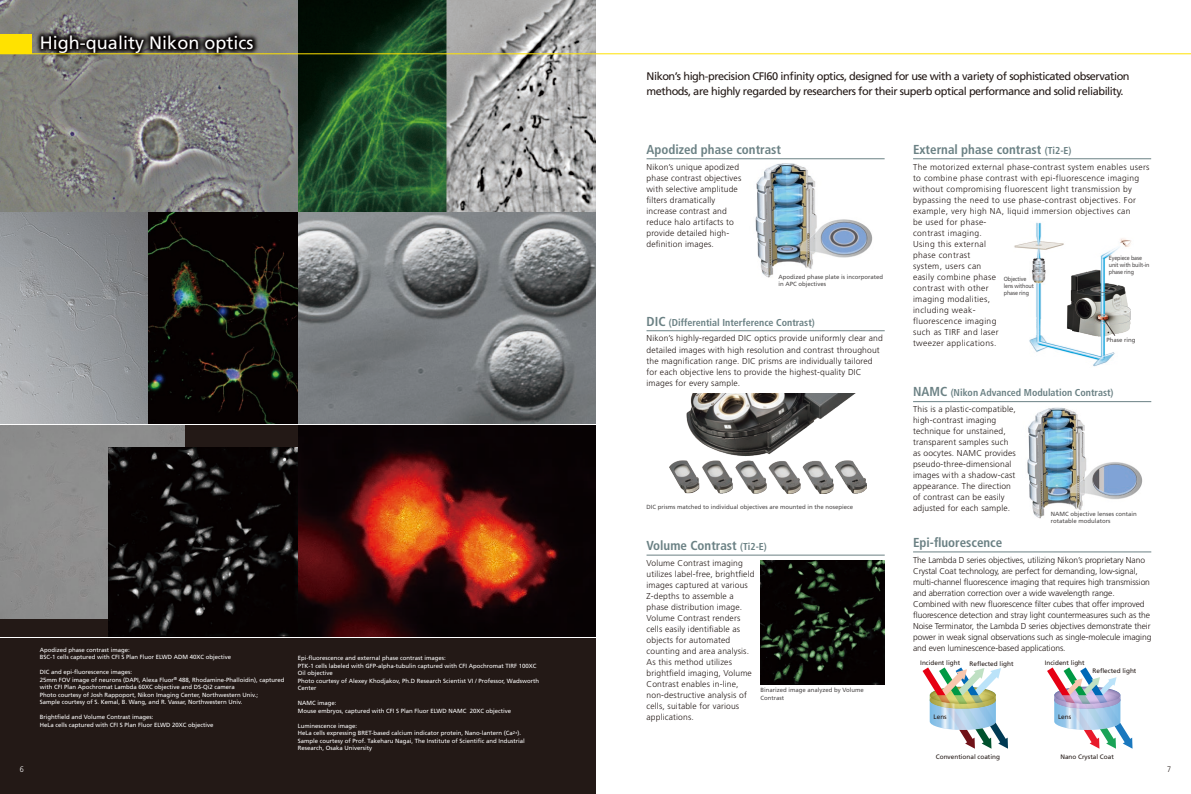
<style>
.page{position:relative;width:1191px;height:794px;background:#fff}
.page>*{position:absolute;margin:0;border:0;box-sizing:border-box;transform-origin:0 0}
.t1{font:18px "Frutiger LT Std";color:#fff}
.t2{font:700 condensed 13px "Frutiger LT Std";color:#6b8184}
.t3{font:11px/15px "Frutiger LT Std";letter-spacing:-.04em;color:#231916}
.t4{font:700 condensed 10px "Frutiger LT Std";color:#6b8184}
.t5{font:300 8.5px/11px "Frutiger LT Std";letter-spacing:.02em;color:#231916}
.t6{font:300 8.5px/11px "Frutiger LT Std";letter-spacing:-.01em;color:#231916}
.t7{font:300 8.5px/11px "Frutiger LT Std";letter-spacing:.04em;color:#231916}
.t8{font:300 8px "Frutiger LT Std";color:#231916;scale:.9 1}
.t9{font:300 8px "Frutiger LT Std";color:#fff;scale:.9 1}
.t10{font:6.4px "Frutiger LT Std";color:#231916}
.t11{font:6px/7.5px "Frutiger LT Std";color:#fff}
.t12{font:6px/7.5px "Frutiger LT Std";color:#4d4a4a}
.t13{font:6px/7px "Frutiger LT Std";letter-spacing:-.025em;color:#4d4a4a;scale:.9 1}
.s1{font-size:13px}
.s2{font-size:10px}
</style>
<div class="page">
<div style="left:0;top:425px;width:297px;height:211px;background:#231916"></div>
<img style="left:298px;top:213px;width:297px;height:423px">
<img style="left:0;top:0;width:595px;height:211px">
<img style="left:0;top:213px;width:297px;height:211px">
<div style="left:0;top:425px;width:184px;height:193px;background:#8d8d8d"></div>
<img style="left:108px;top:448px;width:189px;height:188px">
<div style="left:0;top:638px;width:595px;height:156px;background:#231916"></div>
<hr style="left:913px;top:159px;width:238px;height:1px;background:#6b8184">
<img style="left:1014px;top:222px;width:117px;height:145px">
<img style="left:755px;top:163px;width:118px;height:115px">
<hr style="left:646px;top:159px;width:238px;height:1px;background:#6b8184">
<hr style="left:646px;top:330px;width:238px;height:1px;background:#6b8184">
<hr style="left:913px;top:401px;width:238px;height:1px;background:#6b8184">
<hr style="left:913px;top:552px;width:238px;height:1px;background:#6b8184">
<hr style="left:646px;top:555px;width:238px;height:1px;background:#6b8184">
<svg style="left:35px;top:29px;width:225px;height:30px;background:#464440"></svg>
<img style="left:1027px;top:407px;width:116px;height:112px">
<img style="left:669px;top:393px;width:197px;height:100px">
<img style="left:922px;top:667px;width:86px;height:82px">
<svg style="left:1047px;top:667px;width:86px;height:82px"></svg>
<svg style="left:1102px;top:317px;width:13px;height:19px"></svg>
<div style="left:0;top:34px;width:31px;height:20px;background:#ffe200"></div>
<hr style="left:0;top:53px;width:1191px;height:1px;background:#ffe200">
<img style="left:760px;top:560px;width:124px;height:124px">
<h1 class="t1" style="left:40px;top:32px;width:215px">High-quality Nikon optics</h1>
<p class="t9" style="left:20px;top:765px;width:6px">6</p>
<p class="t11" style="left:40px;top:645px;width:193px">Apodized phase contrast image:<br>BSC-1 cells captured with CFI S Plan Fluor ELWD ADM 40XC objective</p>
<p class="t11" style="left:40px;top:668px;width:246px">DIC and epi-fluorescence images:<br>25mm FOV image of neurons (DAPI, Alexa Fluor<sup>®</sup> 488, Rhodamine-Phalloidin), captured with CFI Plan Apochromat Lambda 60XC objective and DS-Qi2 camera<br>Photo courtesy of Josh Rappoport, Nikon Imaging Center, Northwestern Univ.;<br>Sample courtesy of S. Kemal, B. Wang, and R. Vassar, Northwestern Univ.</p>
<p class="t11" style="left:40px;top:713px;width:175px">Brightfield and Volume Contrast images:<br>HeLa cells captured with CFI S Plan Fluor ELWD 20XC objective</p>
<p class="t11" style="left:298px;top:654px;width:243px">Epi-fluorescence and external phase contrast images:<br>PTK-1 cells labeled with GFP-alpha-tubulin captured with CFI Apochromat TIRF 100XC Oil objective<br>Photo courtesy of Alexey Khodjakov, Ph.D Research Scientist VI / Professor, Wadsworth Center</p>
<p class="t11" style="left:298px;top:699px;width:215px">NAMC image:<br>Mouse embryos, captured with CFI S Plan Fluor ELWD NAMC 20XC objective</p>
<p class="t11" style="left:298px;top:721px;width:228px">Luminescence image:<br>HeLa cells expressing BRET-based calcium indicator protein, Nano-lantern (Ca<sup>2+</sup>).<br>Sample courtesy of Prof. Takeharu Nagai, The Institute of Scientific and Industrial Research, Osaka University</p>
<p class="t3" style="left:646px;top:69px;width:484px">Nikon’s high-precision CFI60 infinity optics, designed for use with a variety of sophisticated observation methods, are highly regarded by researchers for their superb optical performance and solid reliability.</p>
<h2 class="t2" style="left:646px;top:141px;width:136px">Apodized phase contrast</h2>
<p class="t5" style="left:646px;top:161px;width:96px">Nikon’s unique apodized phase contrast objectives with selective amplitude filters dramatically increase contrast and reduce halo artifacts to provide detailed high&shy;definition images.</p>
<p class="t12" style="left:778px;top:273px;width:106px">Apodized phase plate is incorporated in APC objectives</p>
<p class="t4" style="left:646px;top:316px;width:170px"><span class="s1">DIC</span> (Differential Interference Contrast)</p>
<p class="t5" style="left:646px;top:333px;width:238px">Nikon’s highly-regarded DIC optics provide uniformly clear and detailed images with high resolution and contrast throughout the magnification range. DIC prisms are individually tailored for each objective lens to provide the highest-quality DIC images for every sample.</p>
<p class="t12" style="left:646px;top:503px;width:208px">DIC prisms matched to individual objectives are mounted in the nosepiece</p>
<h2 class="t2" style="left:646px;top:538px;width:122px">Volume Contrast <span class="s2">(Ti2-E)</span></h2>
<p class="t5" style="left:646px;top:557px;width:109px">Volume Contrast imaging utilizes label-free, brightfield images captured at various<br>Z-depths to assemble a phase distribution image.<br>Volume Contrast renders cells easily identifiable as objects for automated counting and area analysis.<br>As this method utilizes brightfield imaging, Volume<br>Contrast enables in-line, non-destructive analysis of cells, suitable for various applications.</p>
<p class="t12" style="left:760px;top:686px;width:105px">Binarized image analyzed by Volume<br>Contrast</p>
<h2 class="t2" style="left:913px;top:141px;width:160px">External phase contrast <span class="s2">(Ti2-E)</span></h2>
<p class="t7" style="left:913px;top:161px;width:238px">The motorized external phase-contrast system enables users to combine phase contrast with epi-fluorescence imaging without compromising fluorescent light transmission by bypassing the need to use phase-contrast objectives. For example, very high NA, liquid immersion objectives can<br>be used for phase-<br>contrast imaging.<br>Using this external<br>phase contrast<br>system, users can<br>easily combine phase<br>contrast with other<br>imaging modalities,<br>including weak-<br>fluorescence imaging<br>such as TIRF and laser<br>tweezer applications.</p>
<p class="t13" style="left:1108px;top:255px;width:47px">Eyepiece base unit with built-in phase ring</p>
<p class="t13" style="left:1003px;top:275px;width:35px">Objective lens without phase ring</p>
<p class="t12" style="left:1106px;top:336px;width:31px">Phase ring</p>
<p class="t4" style="left:913px;top:387px;width:202px"><span class="s1">NAMC</span> (Nikon Advanced Modulation Contrast)</p>
<p class="t5" style="left:913px;top:404px;width:104px">This is a plastic-compatible, high-contrast imaging technique for unstained, transparent samples such as oocytes. NAMC provides pseudo-three-dimensional images with a shadow-cast appearance. The direction of contrast can be easily adjusted for each sample.</p>
<h2 class="t2" style="left:913px;top:534px;width:91px">Epi-fluorescence</h2>
<p class="t6" style="left:913px;top:554px;width:240px">The Lambda D series objectives, utilizing Nikon’s proprietary Nano Crystal Coat technology, are perfect for demanding, low-signal, multi-channel fluorescence imaging that requires high transmission and aberration correction over a wide wavelength range.<br>Combined with new fluorescence filter cubes that offer improved fluorescence detection and stray light countermeasures such as the Noise Terminator, the Lambda D series objectives demonstrate their power in weak signal observations such as single-molecule imaging and even luminescence-based applications.</p>
<p class="t12" style="left:1051px;top:510px;width:88px">NAMC objective lenses contain rotatable modulators</p>
<p class="t10" style="left:920px;top:659px;width:41px">Incident light</p>
<p class="t10" style="left:969px;top:660px;width:45px">Reflected light</p>
<p class="t10" style="left:933px;top:713px;width:15px">Lens</p>
<p class="t10" style="left:936px;top:753px;width:66px">Conventional coating</p>
<p class="t10" style="left:1044px;top:659px;width:41px">Incident light</p>
<p class="t10" style="left:1092px;top:667px;width:45px">Reflected light</p>
<p class="t10" style="left:1058px;top:713px;width:15px">Lens</p>
<p class="t10" style="left:1060px;top:753px;width:55px">Nano Crystal Coat</p>
<p class="t8" style="left:1167px;top:765px;width:6px">7</p>
</div>
